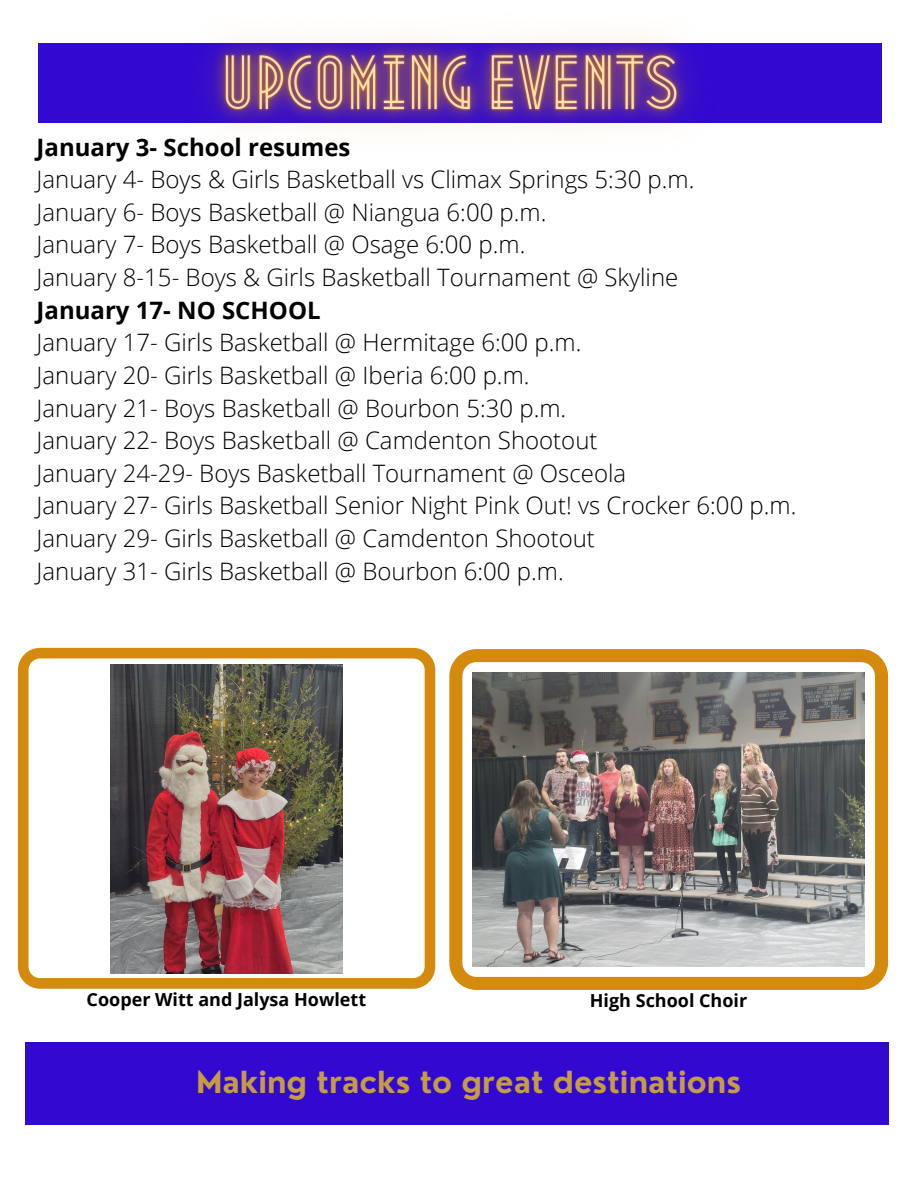
<style>
.page{position:relative;width:918px;height:1188px;background:#fff}
.page>*{position:absolute;margin:0;border:0;box-sizing:border-box;transform-origin:0 0}
.t1{font:700 29.7px "Nourd";color:#c59b43}
.t2{font:300 24px "Open Sans";color:#000}
.t3{font:700 24px "Open Sans";color:#000}
.t4{font:700 18px "Open Sans";color:#000}
</style>
<div class="page">
<div style="left:38px;top:43px;width:844px;height:80px;background:#3109d1"></div>
<svg style="left:449px;top:649px;width:439px;height:341px"></svg>
<svg style="left:18px;top:648px;width:417px;height:341px"></svg>
<div style="left:25px;top:1042px;width:864px;height:82px;background:#3109d1"></div>
<img style="left:111px;top:664px;width:232px;height:310px">
<img style="left:473px;top:673px;width:391px;height:293px">
<img style="left:209px;top:34px;width:481px;height:95px">
<p class="t3" style="left:37px;top:130px;width:315px">January 3- School resumes</p>
<p class="t2" style="left:37px;top:163px;width:659px">January 4- Boys &amp; Girls Basketball vs Climax Springs 5:30 p.m.</p>
<p class="t2" style="left:37px;top:195px;width:511px">January 6- Boys Basketball @ Niangua 6:00 p.m.</p>
<p class="t2" style="left:37px;top:228px;width:490px">January 7- Boys Basketball @ Osage 6:00 p.m.</p>
<p class="t2" style="left:37px;top:260px;width:643px">January 8-15- Boys &amp; Girls Basketball Tournament @ Skyline</p>
<p class="t3" style="left:37px;top:293px;width:286px">January 17- NO SCHOOL</p>
<p class="t2" style="left:37px;top:326px;width:546px">January 17- Girls Basketball @ Hermitage 6:00 p.m.</p>
<p class="t2" style="left:37px;top:358px;width:494px">January 20- Girls Basketball @ Iberia 6:00 p.m.</p>
<p class="t2" style="left:37px;top:391px;width:531px">January 21- Boys Basketball @ Bourbon 5:30 p.m.</p>
<p class="t2" style="left:37px;top:424px;width:562px">January 22- Boys Basketball @ Camdenton Shootout</p>
<p class="t2" style="left:37px;top:456px;width:591px">January 24-29- Boys Basketball Tournament @ Osceola</p>
<p class="t2" style="left:37px;top:489px;width:761px">January 27- Girls Basketball Senior Night Pink Out! vs Crocker 6:00 p.m.</p>
<p class="t2" style="left:37px;top:521px;width:560px">January 29- Girls Basketball @ Camdenton Shootout</p>
<p class="t2" style="left:37px;top:554px;width:529px">January 31- Girls Basketball @ Bourbon 6:00 p.m.</p>
<p class="t4" style="left:87px;top:987px;width:281px">Cooper Witt and Jalysa Howlett</p>
<p class="t4" style="left:590px;top:988px;width:159px">High School Choir</p>
<p class="t1" style="left:196px;top:1063px;width:547px">Making tracks to great destinations</p>
</div>
